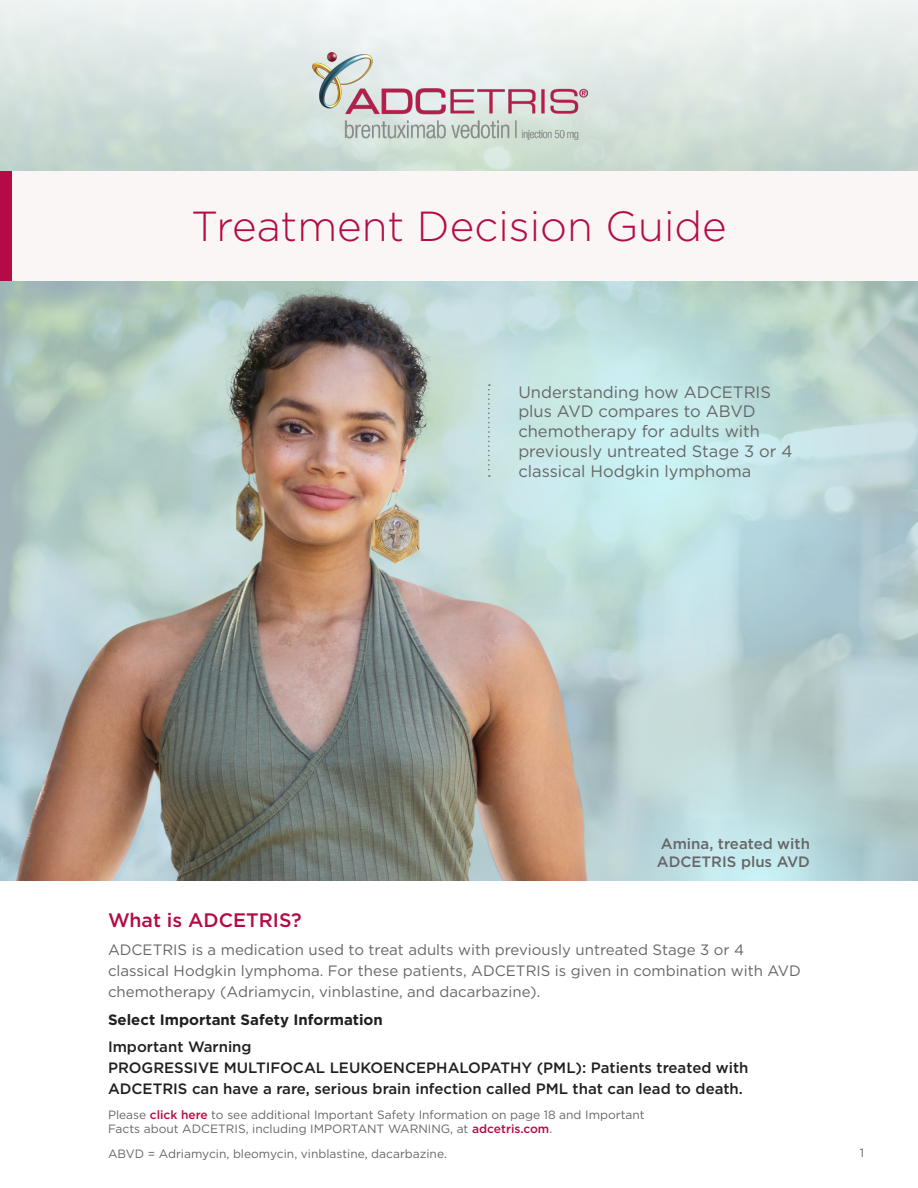
<style>
.page{position:relative;width:918px;height:1188px;background:#fff}
.page>*{position:absolute;margin:0;border:0;box-sizing:border-box;transform-origin:0 0}
.Top{font:300 42px "Gotham";color:#b40b47}
.Top-2{font:500 19.5px "Gotham";color:#b40b47}
.Body{font:16.5px/19.8px "Gotham";color:#666}
.Top-3{font:15px/21px "Gotham";color:#666}
.Body-2{font:500 15px/21px "Gotham";color:#231f20}
.Body-ExtraSpaceAfter{font:500 15px/18px "Gotham";color:#666}
.Body-3{font:700 15px "Gotham";color:#231f20}
.Disclaimer{font:12px/14.4px "Gotham";color:#666}
.Body-ExtraSpaceAfter-2{font:12px "Gotham";color:#666}
.s1{font-weight:500;color:#b40b47}
</style>
<div class="page">
<img style="left:0;top:281px;width:918px;height:600px">
<svg style="left:601px;top:729px;width:314px;height:314px;background:#bad7d8"></svg>
<svg style="left:437px;top:232px;width:439px;height:439px;background:#c0dfde"></svg>
<svg style="left:0;top:0;width:918px;height:281px"></svg>
<div style="left:1px;top:882px;width:917px;height:306px;background:#fff"></div>
<svg style="left:488px;top:384px;width:2px;height:93px"></svg>
<div style="left:0;top:171px;width:918px;height:109px;background:#f9f6f5"></div>
<div style="left:0;top:171px;width:12px;height:109px;background:#b40b47"></div>
<img style="left:313px;top:52px;width:274px;height:87px">
<p class="Top" style="left:191px;top:204px;width:537px">Treatment Decision Guide</p>
<p class="Body" style="left:518px;top:382px;width:276px">Understanding how ADCETRIS plus AVD compares to ABVD chemotherapy for adults with previously untreated Stage 3 or 4 classical Hodgkin lymphoma</p>
<p class="Body-ExtraSpaceAfter" style="left:657px;top:834px;width:155px">Amina, treated with<br>ADCETRIS plus AVD</p>
<p class="Top-2" style="left:108px;top:907px;width:195px">What is ADCETRIS?</p>
<p class="Top-3" style="left:108px;top:939px;width:694px">ADCETRIS is a medication used to treat adults with previously untreated Stage 3 or 4 classical Hodgkin lymphoma. For these patients, ADCETRIS is given in combination with AVD chemotherapy (Adriamycin, vinblastine, and dacarbazine).</p>
<p class="Body-3" style="left:108px;top:1009px;width:276px">Select Important Safety Information</p>
<p class="Body-2" style="left:108px;top:1036px;width:642px">Important Warning<br>PROGRESSIVE MULTIFOCAL LEUKOENCEPHALOPATHY (PML): Patients treated with<br>ADCETRIS can have a rare, serious brain infection called PML that can lead to death.</p>
<p class="Disclaimer" style="left:108px;top:1107px;width:538px">Please <span class="s1">click here</span> to see additional Important Safety Information on page 18 and Important<br>Facts about ADCETRIS, including IMPORTANT WARNING, at <span class="s1">adcetris.com</span>.</p>
<p class="Disclaimer" style="left:108px;top:1146px;width:340px">ABVD = Adriamycin, bleomycin, vinblastine, dacarbazine.</p>
<p class="Body-ExtraSpaceAfter-2" style="left:860px;top:1145px;width:6px">1</p>
</div>
